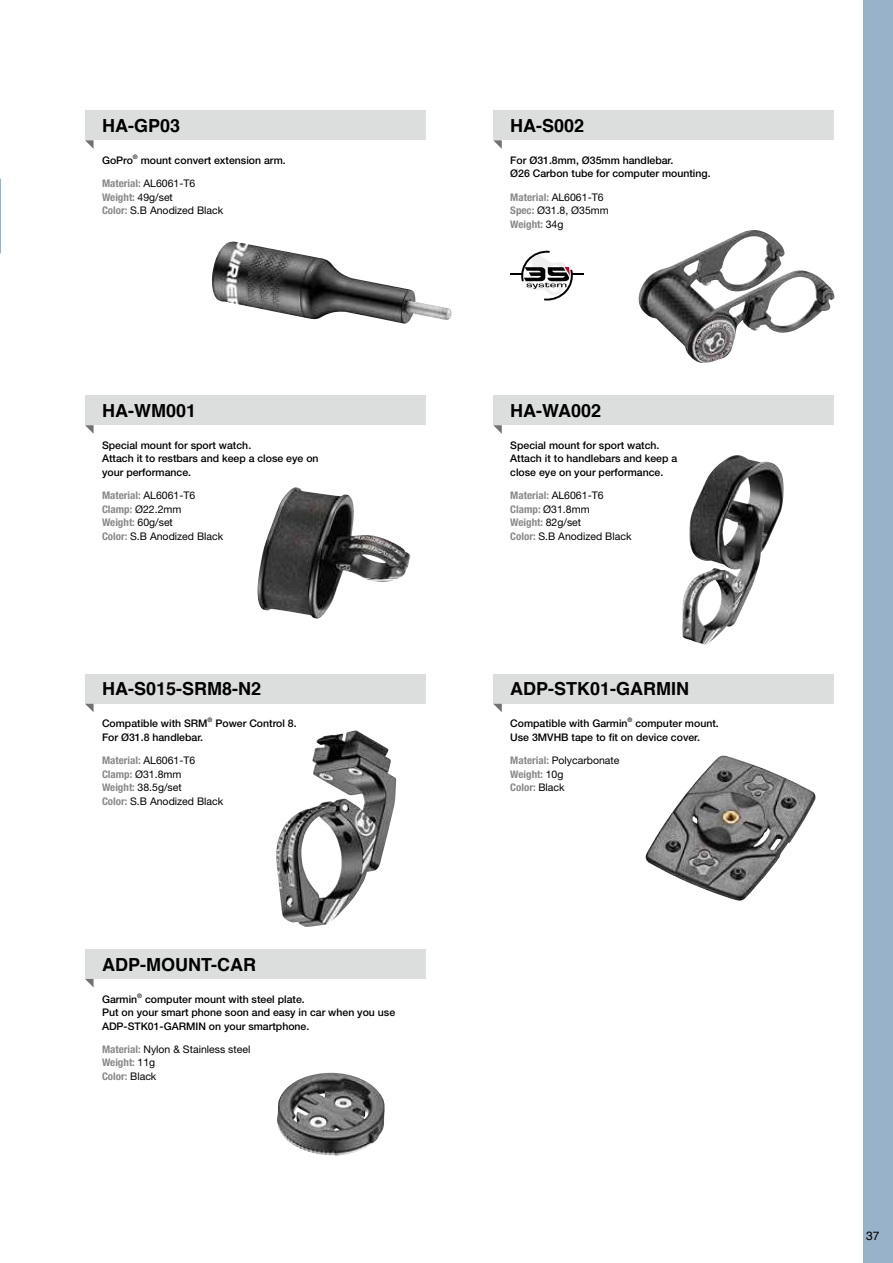
<style>
.page{position:relative;width:893px;height:1263px;background:#fff}
.page>*{position:absolute;margin:0;border:0;box-sizing:border-box;transform-origin:0 0}
.t1{font:700 18px "Helvetica";color:#000}
.t2{font:12px "Helvetica";color:#000}
.t3{font:500 10.5px/13.5px "Helvetica Neue LT Std";color:#000}
.t4{font:10.5px/13.5px "Helvetica Neue LT Std";color:#000}
.t5{font:700 condensed 10.5px/13.5px "Helvetica Neue LT Std";color:#898989;scale:1.05 1}
.t6{font:500 6.15px "Helvetica Neue LT Std";color:#000}
.s1{font-weight:700;font-stretch:condensed;color:#898989}
.s2{font-weight:400;font-stretch:normal;color:#000}
</style>
<div class="page">
<div style="left:85px;top:111px;width:340px;height:29px;background:#dcdddd"></div>
<svg style="left:85px;top:140px;width:9px;height:9px"></svg>
<div style="left:493px;top:111px;width:340px;height:29px;background:#dcdddd"></div>
<svg style="left:493px;top:140px;width:9px;height:9px"></svg>
<img style="left:211px;top:242px;width:241px;height:82px">
<img style="left:638px;top:230px;width:197px;height:133px">
<svg style="left:510px;top:250px;width:74px;height:51px"></svg>
<div style="left:85px;top:395px;width:340px;height:30px;background:#dcdddd"></div>
<svg style="left:85px;top:425px;width:9px;height:9px"></svg>
<div style="left:493px;top:395px;width:340px;height:30px;background:#dcdddd"></div>
<svg style="left:493px;top:425px;width:9px;height:9px"></svg>
<img style="left:257px;top:487px;width:153px;height:132px">
<img style="left:682px;top:455px;width:102px;height:190px">
<div style="left:85px;top:674px;width:340px;height:30px;background:#dcdddd"></div>
<svg style="left:85px;top:704px;width:9px;height:8px"></svg>
<img style="left:276px;top:730px;width:120px;height:197px">
<div style="left:85px;top:949px;width:340px;height:30px;background:#dcdddd"></div>
<svg style="left:85px;top:979px;width:9px;height:8px"></svg>
<img style="left:277px;top:1073px;width:108px;height:82px">
<div style="left:493px;top:674px;width:340px;height:30px;background:#dcdddd"></div>
<svg style="left:493px;top:704px;width:9px;height:8px"></svg>
<img style="left:645px;top:755px;width:170px;height:146px">
<svg style="left:0;top:179px;width:1px;height:75px"></svg>
<div style="left:863px;top:0;width:30px;height:1263px;background:#98b2c9"></div>
<h1 class="t1" style="left:102px;top:111px;width:80px">HA-GP03</h1>
<h1 class="t1" style="left:510px;top:111px;width:76px">HA-S002</h1>
<p class="t3" style="left:102px;top:153px;width:32px">GoPro</p>
<p class="t6" style="left:133px;top:153px;width:6px">®</p>
<p class="t3" style="left:141px;top:153px;width:146px">mount convert extension arm.</p>
<p class="t4" style="left:102px;top:177px;width:123px"><span class="s1">Material:</span> AL6061-T6<br><span class="s1">Weight:</span> 49g/set<br><span class="s1">Color:</span> S.B Anodized Black</p>
<p class="t3" style="left:510px;top:153px;width:202px">For Ø31.8mm, Ø35mm handlebar.<br>Ø26 Carbon tube for computer mounting.</p>
<p class="t4" style="left:510px;top:190px;width:100px"><span class="s1">Material:</span> AL6061-T6<br><span class="s1">Spec:</span> Ø31.8, Ø35mm<br><span class="s1">Weight:</span> 34g</p>
<h1 class="t1" style="left:102px;top:396px;width:95px">HA-WM001</h1>
<h1 class="t1" style="left:510px;top:396px;width:93px">HA-WA002</h1>
<p class="t3" style="left:102px;top:438px;width:218px">Special mount for sport watch.<br>Attach it to restbars and keep a close eye on your performance.</p>
<p class="t3" style="left:510px;top:438px;width:168px">Special mount for sport watch.<br>Attach it to handlebars and keep a close eye on your performance.</p>
<p class="t4" style="left:102px;top:488px;width:123px"><span class="s1">Material:</span> AL6061-T6<br><span class="s1">Clamp:</span> Ø22.2mm<br><span class="s1">Weight:</span> 60g/set<br><span class="s1">Color:</span> S.B Anodized Black</p>
<p class="t4" style="left:510px;top:488px;width:123px"><span class="s1">Material:</span> AL6061-T6<br><span class="s1">Clamp:</span> Ø31.8mm<br><span class="s1">Weight:</span> 82g/set<br><span class="s1">Color:</span> S.B Anodized Black</p>
<h1 class="t1" style="left:102px;top:674px;width:161px">HA-S015-SRM8-N2</h1>
<p class="t3" style="left:102px;top:717px;width:107px">Compatible with SRM</p>
<p class="t6" style="left:208px;top:717px;width:6px">®</p>
<p class="t3" style="left:215px;top:717px;width:83px">Power Control 8.</p>
<p class="t3" style="left:102px;top:730px;width:102px">For Ø31.8 handlebar.</p>
<p class="t4" style="left:102px;top:753px;width:123px"><span class="s1">Material:</span> AL6061-T6<br><span class="s1">Clamp:</span> Ø31.8mm<br><span class="s1">Weight:</span> 38.5g/set<br><span class="s1">Color:</span> S.B Anodized Black</p>
<h1 class="t1" style="left:102px;top:950px;width:155px">ADP-MOUNT-CAR</h1>
<p class="t3" style="left:102px;top:992px;width:37px">Garmin</p>
<p class="t6" style="left:137px;top:992px;width:6px">®</p>
<p class="t3" style="left:102px;top:992px;width:295px;text-indent:43px">computer mount with steel plate.<br>Put on your smart phone soon and easy in car when you use<br>ADP-STK01-GARMIN on your smartphone.</p>
<p class="t4" style="left:102px;top:1042px;width:150px"><span class="s1">Material:</span> Nylon &amp; Stainless steel<br><span class="s1">Weight:</span> 11g<br><span class="s1">Color:</span> Black</p>
<h1 class="t1" style="left:510px;top:674px;width:180px">ADP-STK01-GARMIN</h1>
<p class="t3" style="left:510px;top:717px;width:119px">Compatible with Garmin</p>
<p class="t6" style="left:628px;top:717px;width:6px">®</p>
<p class="t3" style="left:510px;top:717px;width:210px;text-indent:125px">computer mount.<br>Use 3MVHB tape to fit on device cover.</p>
<p class="t5" style="left:510px;top:753px;width:106px">Material: <span class="s2">Polycarbonate<br></span>Weight: <span class="s2">10g<br></span>Color: <span class="s2">Black</span></p>
<p class="t2" style="left:866px;top:1226px;width:15px">37</p>
</div>
